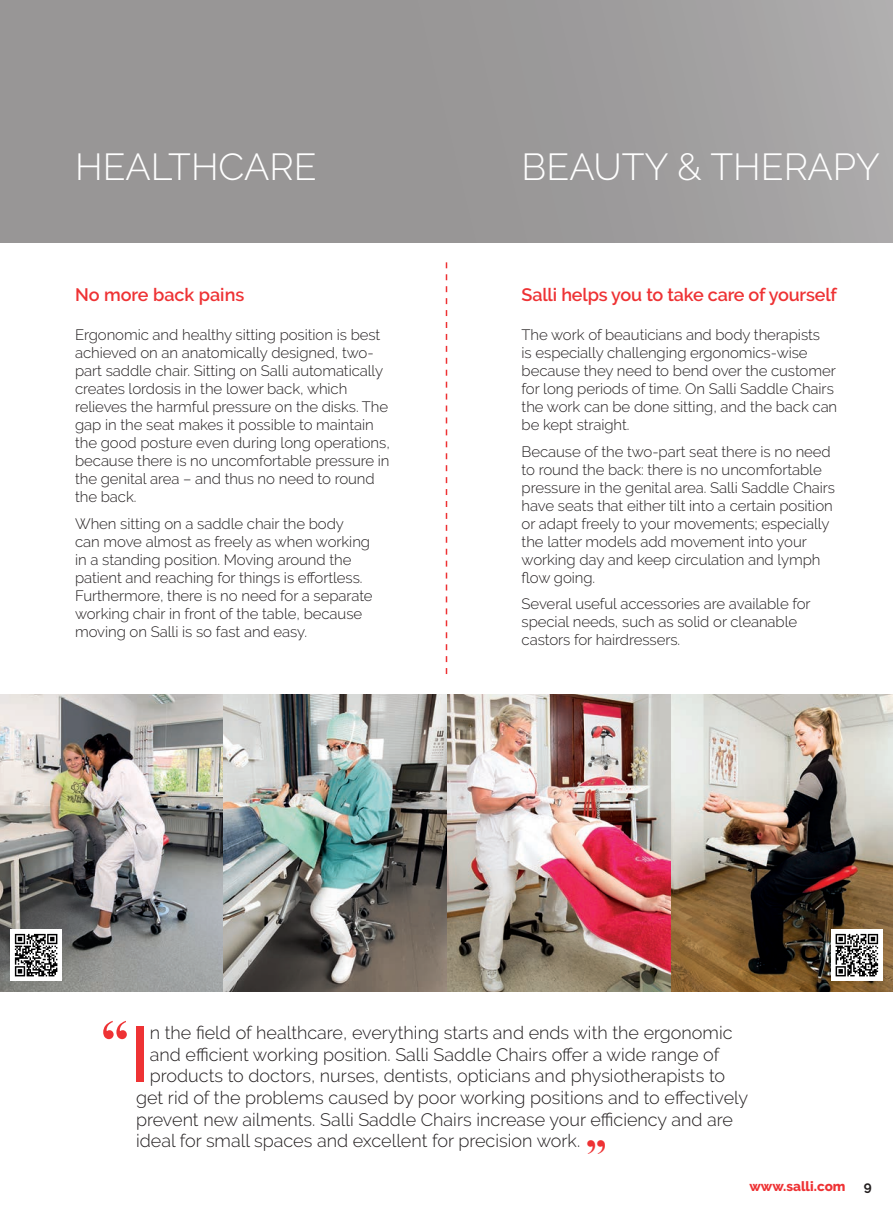
<style>
.page{position:relative;width:893px;height:1212px;background:#fff}
.page>*{position:absolute;margin:0;border:0;box-sizing:border-box;transform-origin:0 0}
.Eng_Headline_1{font:500 78.9px "Raleway";color:#ee3234}
.t1{font:700 56.25px "Times New Roman";color:#ee3234}
.t2{font:700 42.15px "Times New Roman";color:#ee3234}
.t3{font:300 37.5px "Raleway";color:#fff}
.Eng_Headline_1-2{font:300 18px "Raleway";color:#231f20}
.Eng_Headline_1-3{font:600 18px "Raleway";letter-spacing:-.01em;color:#ee3234}
.Eng_basic{font:300 15px/18px "Raleway";letter-spacing:-.005em;color:#231f20}
.t4{font:800 13.5px "Raleway";color:#ee3234}
.t5{font:700 13.5px "Raleway";color:#231f20}
</style>
<div class="page">
<div style="left:0;top:0;width:893px;height:242px;background:linear-gradient(to right,#939191,#a6a4a5)"></div>
<img style="left:0;top:694px;width:893px;height:297px">
<img style="left:0;top:242px;width:1px;height:596px">
<svg style="left:11px;top:930px;width:51px;height:51px"></svg>
<svg style="left:15px;top:934px;width:42px;height:42px"></svg>
<svg style="left:831px;top:930px;width:51px;height:51px"></svg>
<svg style="left:836px;top:934px;width:42px;height:42px"></svg>
<svg style="left:446px;top:262px;width:1px;height:412px"></svg>
<svg style="left:0;top:888px;width:1px;height:104px"></svg>
<p class="t3" style="left:75px;top:145px;width:243px">HEALTHCARE</p>
<p class="t3" style="left:522px;top:145px;width:360px">BEAUTY &amp; THERAPY</p>
<p class="Eng_Headline_1-3" style="left:75px;top:284px;width:171px">No more back pains</p>
<p class="Eng_basic" style="left:75px;top:326px;width:316px">Ergonomic and healthy sitting position is best achieved on an anatomically designed, two&shy;part saddle chair. Sitting on Salli automatically creates lordosis in the lower back, which relieves the harmful pressure on the disks. The gap in the seat makes it possible to maintain the good posture even during long operations, because there is no uncomfortable pressure in the genital area – and thus no need to round the back.</p>
<p class="Eng_basic" style="left:75px;top:515px;width:299px">When sitting on a saddle chair the body<br>can move almost as freely as when working in a standing position. Moving around the patient and reaching for things is effortless.<br>Furthermore, there is no need for a separate working chair in front of the table, because moving on Salli is so fast and easy.</p>
<p class="Eng_Headline_1-3" style="left:522px;top:284px;width:317px">Salli helps you to take care of yourself</p>
<p class="Eng_basic" style="left:522px;top:326px;width:317px">The work of beauticians and body therapists<br>is especially challenging ergonomics-wise because they need to bend over the customer for long periods of time. On Salli Saddle Chairs the work can be done sitting, and the back can be kept straight.</p>
<p class="Eng_basic" style="left:522px;top:443px;width:315px">Because of the two-part seat there is no need to round the back: there is no uncomfortable pressure in the genital area. Salli Saddle Chairs have seats that either tilt into a certain position or adapt freely to your movements; especially the latter models add movement into your working day and keep circulation and lymph flow going.</p>
<p class="Eng_basic" style="left:522px;top:595px;width:291px">Several useful accessories are available for special needs, such as solid or cleanable castors for hairdressers.</p>
<p class="t1" style="left:101px;top:999px;width:30px">“</p>
<p class="Eng_Headline_1" style="left:129px;top:1009px;width:22px">I</p>
<p class="Eng_Headline_1-2" style="left:150px;top:1022px;width:584px">n the field of healthcare, everything starts and ends with the ergonomic</p>
<p class="Eng_Headline_1-2" style="left:150px;top:1044px;width:571px">and efficient working position. Salli Saddle Chairs offer a wide range of</p>
<p class="Eng_Headline_1-2" style="left:150px;top:1065px;width:577px">products to doctors, nurses, dentists, opticians and physiotherapists to</p>
<p class="Eng_Headline_1-2" style="left:136px;top:1087px;width:614px">get rid of the problems caused by poor working positions and to effectively</p>
<p class="Eng_Headline_1-2" style="left:136px;top:1109px;width:598px">prevent new ailments. Salli Saddle Chairs increase your efficiency and are</p>
<p class="Eng_Headline_1-2" style="left:136px;top:1130px;width:446px">ideal for small spaces and excellent for precision work.</p>
<p class="t2" style="left:607px;top:1170px;width:23px;rotate:-180deg">“</p>
<p class="t4" style="left:749px;top:1178px;width:98px">www.salli.com</p>
<p class="t5" style="left:864px;top:1178px;width:9px">9</p>
</div>
